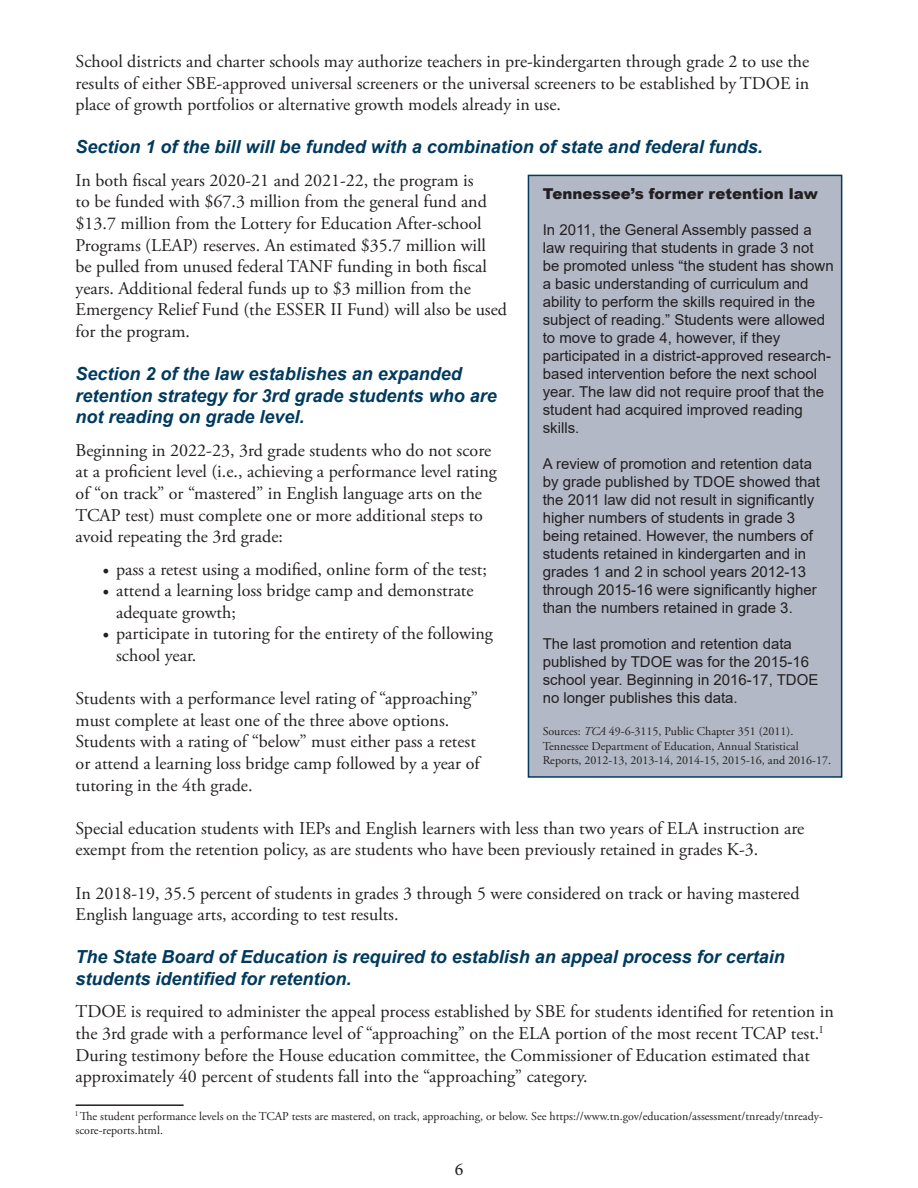
<style>
.page{position:relative;width:918px;height:1188px;background:#fff}
.page>*{position:absolute;margin:0;border:0;box-sizing:border-box;transform-origin:0 0}
.t1{font:18px/21.6px "Adobe Garamond Pro";color:#231f20}
.t2{font:italic 700 18px/21.6px "Arial";color:#003a5d}
.t3{font:18px "Minion Pro";color:#231f20}
.t4{font:15px/18px "Arial";color:#231f20}
.t5{font:900 15px "Arial";color:#231f20}
.t6{font:12px/14.4px "Adobe Garamond Pro";color:#231f20}
.s1{font-family:"Minion Pro"}
.s2{font-style:italic}
</style>
<div class="page">
<hr style="left:76px;top:1104px;width:108px;height:2px;background:#231f20">
<div style="left:528px;top:175px;width:314px;height:602px;background:#b2b8c5"></div>
<div style="left:528px;top:175px;width:314px;height:603px;border:2px solid #023b5a"></div>
<p class="t1" style="left:76px;top:51px;width:735px;text-align:justify">School districts and charter schools may authorize teachers in pre-kindergarten through grade 2 to use the results of either SBE-approved universal screeners or the universal screeners to be established by TDOE in place of growth portfolios or alternative growth models already in use.</p>
<p class="t2" style="left:76px;top:137px;width:689px">Section 1 of the bill will be funded with a combination of state and federal funds.</p>
<p class="t1" style="left:76px;top:170px;width:433px">In both fiscal years 2020-21 and 2021-22, the program is<br>to be funded with $67.3 million from the general fund and $13.7 million from the Lottery for Education After-school Programs (LEAP) reserves. An estimated $35.7 million will<br>be pulled from unused federal TANF funding in both fiscal years. Additional federal funds up to $3 million from the Emergency Relief Fund (the ESSER II Fund) will also be used for the program.</p>
<p class="t2" style="left:76px;top:364px;width:423px">Section 2 of the law establishes an expanded retention strategy for 3rd grade students who are not reading on grade level.</p>
<p class="t1" style="left:76px;top:440px;width:423px">Beginning in 2022-23, 3rd grade students who do not score at a proficient level (i.e., achieving a performance level rating of “on track” or “mastered” in English language arts on the TCAP test) must complete one or more additional steps to avoid repeating the 3rd grade:</p>
<p class="t1" style="left:103px;top:559px;width:386px"><span class="s1">•</span> pass a retest using a modified, online form of the test;</p>
<p class="t1" style="left:116px;top:580px;width:359px;text-indent:-14px"><span class="s1">•</span> attend a learning loss bridge camp and demonstrate adequate growth;</p>
<p class="t1" style="left:116px;top:624px;width:378px;text-indent:-14px"><span class="s1">•</span> participate in tutoring for the entirety of the following school year.</p>
<p class="t1" style="left:76px;top:688px;width:406px">Students with a performance level rating of “approaching” must complete at least one of the three above options.<br>Students with a rating of “below” must either pass a retest or attend a learning loss bridge camp followed by a year of tutoring in the 4th grade.</p>
<p class="t1" style="left:76px;top:818px;width:730px">Special education students with IEPs and English learners with less than two years of ELA instruction are exempt from the retention policy, as are students who have been previously retained in grades K-3.</p>
<p class="t1" style="left:76px;top:883px;width:726px">In 2018-19, 35.5 percent of students in grades 3 through 5 were considered on track or having mastered<br>English language arts, according to test results.</p>
<p class="t2" style="left:76px;top:947px;width:711px">The State Board of Education is required to establish an appeal process for certain students identified for retention.</p>
<p class="t1" style="left:76px;top:1002px;width:760px">TDOE is required to administer the appeal process established by SBE for students identified for retention in the 3rd grade with a performance level of “approaching” on the ELA portion of the most recent TCAP test.<sup>I </sup>During testimony before the House education committee, the Commissioner of Education estimated that approximately 40 percent of students fall into the “approaching” category.</p>
<p class="t6" style="left:76px;top:1109px;width:749px"><sup>I</sup> The student performance levels on the TCAP tests are mastered, on track, approaching, or below. See https://www.tn.gov/education/assessment/tnready/tnready&shy;score-reports.html.</p>
<p class="t5" style="left:543px;top:183px;width:277px">Tennessee’s former retention law</p>
<p class="t4" style="left:543px;top:221px;width:292px">In 2011, the General Assembly passed a law requiring that students in grade 3 not be promoted unless “the student has shown a basic understanding of curriculum and ability to perform the skills required in the subject of reading.” Students were allowed to move to grade 4, however, if they participated in a district-approved research&shy;based intervention before the next school year. The law did not require proof that the student had acquired improved reading skills.</p>
<p class="t4" style="left:543px;top:455px;width:279px">A review of promotion and retention data by grade published by TDOE showed that the 2011 law did not result in significantly higher numbers of students in grade 3 being retained. However, the numbers of students retained in kindergarten and in grades 1 and 2 in school years 2012-13 through 2015-16 were significantly higher than the numbers retained in grade 3.</p>
<p class="t4" style="left:543px;top:635px;width:277px">The last promotion and retention data published by TDOE was for the 2015-16 school year. Beginning in 2016-17, TDOE no longer publishes this data.</p>
<p class="t6" style="left:543px;top:725px;width:290px">Sources: <span class="s2">TCA</span> 49-6-3115, Public Chapter 351 (2011).<br>Tennessee Department of Education, Annual Statistical<br>Reports, 2012-13, 2013-14, 2014-15, 2015-16, and 2016-17.</p>
<p class="t3" style="left:455px;top:1157px;width:10px">6</p>
</div>
